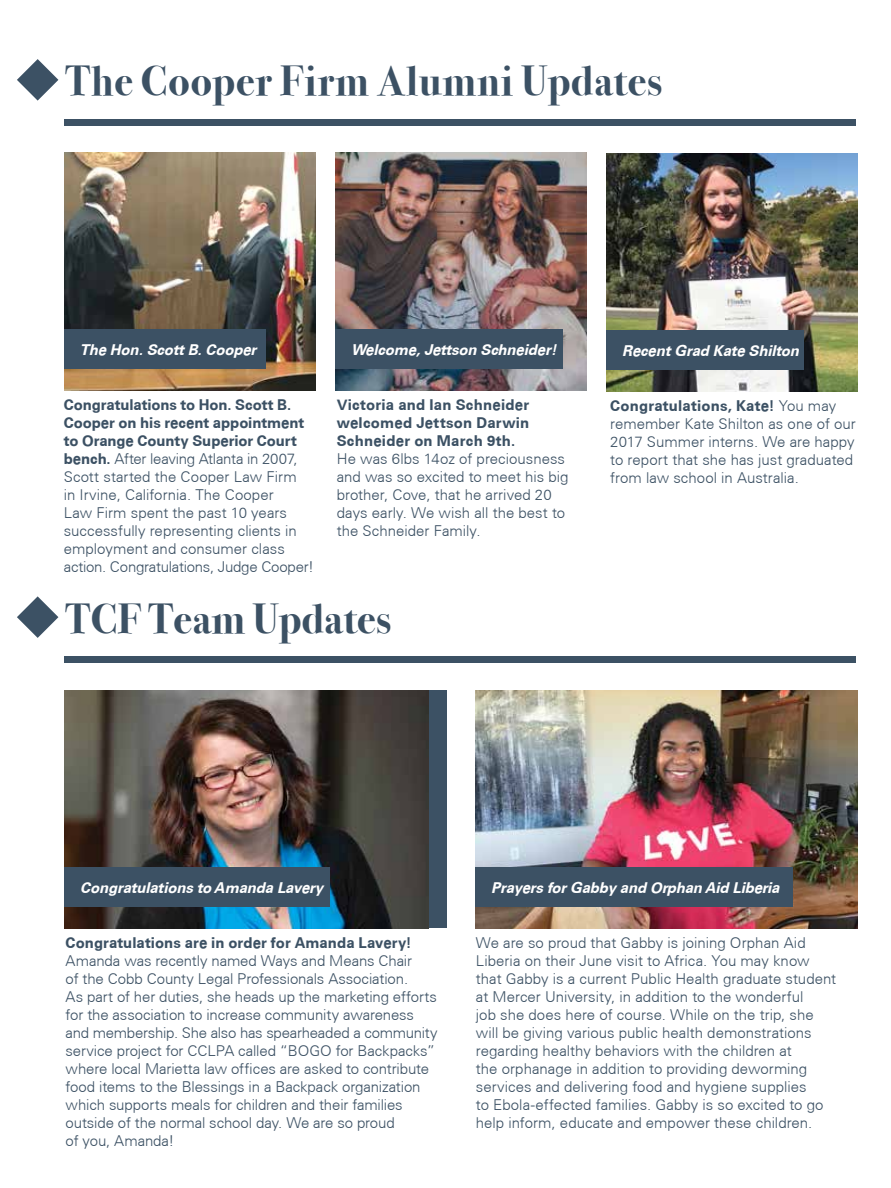
<style>
.page{position:relative;width:891px;height:1188px;background:#fff}
.page>*{position:absolute;margin:0;border:0;box-sizing:border-box;transform-origin:0 0}
.t1{font:42px "Bodoni Svty Two ITCTT Bold";letter-spacing:.02em;color:#3c5164}
.t2{font:300 15px/18px "Univers CE";color:#3c5164}
.t3{font:italic 700 15px "Univers CE";letter-spacing:-.01em;color:#fff}
.t4{font:700 15px/18px "Univers CE";letter-spacing:.01em;color:#3c5164;text-align:justify}
.s1{font-weight:700}
</style>
<div class="page">
<svg style="left:17px;top:59px;width:41px;height:42px"></svg>
<div style="left:64px;top:120px;width:792px;height:6px;background:#3c5164"></div>
<svg style="left:17px;top:596px;width:41px;height:42px"></svg>
<div style="left:64px;top:657px;width:792px;height:6px;background:#3c5164"></div>
<img style="left:476px;top:690px;width:382px;height:238px">
<img style="left:335px;top:153px;width:252px;height:238px">
<div style="left:65px;top:690px;width:381px;height:238px;background:#3c5164"></div>
<img style="left:65px;top:690px;width:364px;height:238px">
<img style="left:64px;top:153px;width:252px;height:238px">
<img style="left:606px;top:154px;width:252px;height:238px">
<div style="left:475px;top:867px;width:318px;height:40px;background:#3c5164"></div>
<div style="left:335px;top:330px;width:228px;height:39px;background:#3c5164"></div>
<div style="left:64px;top:867px;width:265px;height:40px;background:#3c5164"></div>
<div style="left:64px;top:330px;width:202px;height:39px;background:#3c5164"></div>
<div style="left:606px;top:331px;width:198px;height:39px;background:#3c5164"></div>
<h1 class="t1" style="left:66px;top:47px;width:598px">The Cooper Firm Alumni Updates</h1>
<p class="t3" style="left:80px;top:341px;width:178px">The Hon. Scott B. Cooper</p>
<p class="t3" style="left:622px;top:342px;width:178px">Recent Grad Kate Shilton</p>
<p class="t3" style="left:351px;top:341px;width:207px">Welcome, Jettson Schneider!</p>
<p class="t2" style="left:64px;top:396px;width:252px"><span class="s1">Congratulations to Hon. Scott B.<br>Cooper on his recent appointment to Orange County Superior Court bench.</span> After leaving Atlanta in 2007, Scott started the Cooper Law Firm<br>in Irvine, California. The Cooper<br>Law Firm spent the past 10 years successfully representing clients in employment and consumer class action. Congratulations, Judge Cooper!</p>
<p class="t2" style="left:610px;top:397px;width:247px"><span class="s1">Congratulations, Kate!</span> You may remember Kate Shilton as one of our 2017 Summer interns. We are happy to report that she has just graduated from law school in Australia.</p>
<p class="t4" style="left:337px;top:396px;width:194px">Victoria and Ian Schneider welcomed Jettson Darwin Schneider on March 9th.</p>
<p class="t2" style="left:337px;top:450px;width:233px">He was 6lbs 14oz of preciousness and was so excited to meet his big brother, Cove, that he arrived 20 days early. We wish all the best to the Schneider Family.</p>
<h1 class="t1" style="left:66px;top:584px;width:327px">TCF Team Updates</h1>
<p class="t3" style="left:80px;top:879px;width:245px">Congratulations to Amanda Lavery</p>
<p class="t4" style="left:66px;top:934px;width:348px">Congratulations are in order for Amanda Lavery!</p>
<p class="t2" style="left:66px;top:952px;width:373px">Amanda was recently named Ways and Means Chair<br>of the Cobb County Legal Professionals Association.<br>As part of her duties, she heads up the marketing efforts for the association to increase community awareness and membership. She also has spearheaded a community service project for CCLPA called “BOGO for Backpacks” where local Marietta law offices are asked to contribute food items to the Blessings in a Backpack organization which supports meals for children and their families outside of the normal school day. We are so proud<br>of you, Amanda!</p>
<p class="t3" style="left:491px;top:879px;width:290px">Prayers for Gabby and Orphan Aid Liberia</p>
<p class="t2" style="left:476px;top:934px;width:362px">We are so proud that Gabby is joining Orphan Aid Liberia on their June visit to Africa. You may know that Gabby is a current Public Health graduate student at Mercer University, in addition to the wonderful<br>job she does here of course. While on the trip, she will be giving various public health demonstrations regarding healthy behaviors with the children at<br>the orphanage in addition to providing deworming services and delivering food and hygiene supplies<br>to Ebola-effected families. Gabby is so excited to go help inform, educate and empower these children.</p>
</div>
